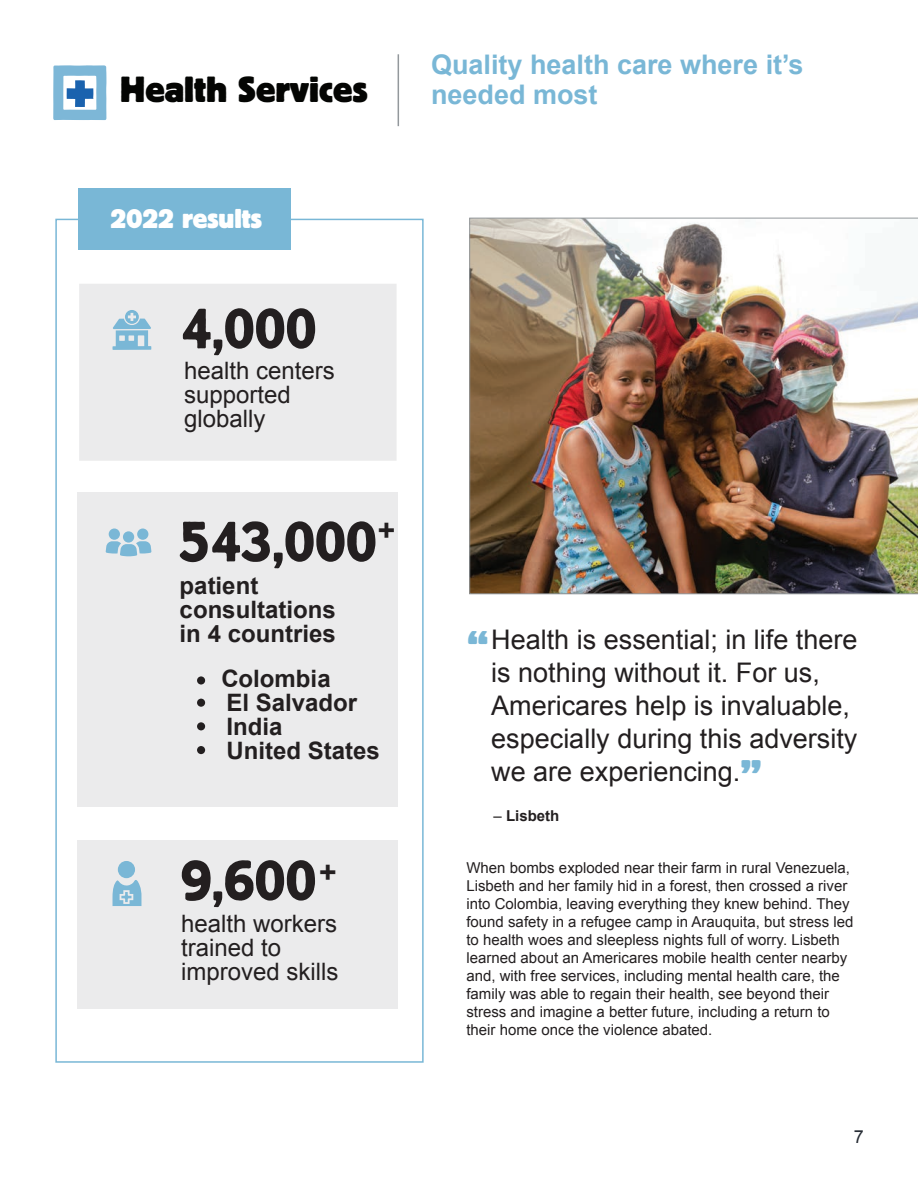
<style>
.page{position:relative;width:918px;height:1188px;background:#fff}
.page>*{position:absolute;margin:0;border:0;box-sizing:border-box;transform-origin:0 0}
.t1{font:57px "Block Berthold BQ";color:#231f20}
.t2{font:700 45px "Block Berthold BQ";color:#7ab7d6}
.t3{font:700 36px "Block Berthold BQ";color:#040503}
.t4{font:700 30px "Arial";color:#231f20}
.t5{font:27px/33px "Arial";color:#231f20}
.t6{font:700 27px "Arial";color:#79b7d6}
.t7{font:700 27px "Block Berthold BQ";color:#fff}
.t8{font:700 24px/24px "Arial";color:#231f20}
.t9{font:24px/24px "Arial";color:#231f20}
.t10{font:18px "Arial";color:#272d35}
.t11{font:15px/18px "Arial";color:#231f20}
.t12{font:700 15px "Arial";color:#231f20}
.s1{font-weight:400}
</style>
<div class="page">
<hr style="left:398px;top:54px;width:1px;height:72px;background:#93989c">
<svg style="left:53px;top:65px;width:53px;height:55px"></svg>
<div style="left:55px;top:219px;width:369px;height:844px;border:2px solid #79b7d6"></div>
<div style="left:78px;top:189px;width:213px;height:61px;background:#79b7d6"></div>
<div style="left:79px;top:284px;width:318px;height:177px;background:#ebebec"></div>
<svg style="left:113px;top:310px;width:38px;height:40px"></svg>
<div style="left:78px;top:840px;width:320px;height:168px;background:#ebebec"></div>
<div style="left:118px;top:861px;width:17px;height:17px;background:#7ab7d6;border-radius:50%"></div>
<svg style="left:113px;top:880px;width:29px;height:26px"></svg>
<div style="left:78px;top:492px;width:320px;height:315px;background:#ebebec"></div>
<div style="left:109px;top:529px;width:11px;height:11px;background:#7ab7d6;border-radius:50%"></div>
<div style="left:137px;top:529px;width:11px;height:11px;background:#7ab7d6;border-radius:50%"></div>
<svg style="left:106px;top:541px;width:45px;height:15px"></svg>
<div style="left:123px;top:531px;width:11px;height:12px;background:#7ab7d6;border-radius:50%"></div>
<div style="left:197px;top:676px;width:8px;height:9px;background:#231f20;border-radius:50%"></div>
<div style="left:197px;top:699px;width:8px;height:8px;background:#231f20;border-radius:50%"></div>
<div style="left:197px;top:722px;width:8px;height:8px;background:#231f20;border-radius:50%"></div>
<div style="left:197px;top:746px;width:8px;height:8px;background:#231f20;border-radius:50%"></div>
<img style="left:470px;top:218px;width:448px;height:376px">
<h3 class="t6" style="left:431px;top:46px;width:374px">Quality health care where it’s</h3>
<h3 class="t3" style="left:120px;top:69px;width:249px">Health Services</h3>
<h3 class="t6" style="left:431px;top:76px;width:168px">needed most</h3>
<h3 class="t7" style="left:111px;top:203px;width:153px">2022 results</h3>
<h1 class="t1" style="left:181px;top:297px;width:137px">4,000</h1>
<h3 class="t9" style="left:184px;top:359px;width:152px">health centers supported globally</h3>
<h1 class="t1" style="left:180px;top:510px;width:199px">543,000</h1>
<h3 class="t8" style="left:180px;top:575px;width:158px">patient consultations in 4 countries</h3>
<h3 class="t8" style="left:221px;top:668px;width:160px">Colombia<br>El Salvador<br>India<br>United States</h3>
<h3 class="t4" style="left:378px;top:511px;width:19px">+</h3>
<h1 class="t1" style="left:181px;top:848px;width:137px">9,600</h1>
<h3 class="t9" style="left:181px;top:911px;width:159px">health workers trained to improved skills</h3>
<h3 class="t4" style="left:319px;top:853px;width:19px">+</h3>
<h3 class="t5" style="left:491px;top:624px;width:368px">Health is essential; in life there is nothing without it. For us,<br>Americares help is invaluable, especially during this adversity we are experiencing.</h3>
<p class="t12" style="left:494px;top:805px;width:67px"><span class="s1">–</span> Lisbeth</p>
<h2 class="t2" style="left:466px;top:623px;width:25px">“</h2>
<h2 class="t2" style="left:739px;top:751px;width:25px">”</h2>
<p class="t11" style="left:466px;top:859px;width:388px">When bombs exploded near their farm in rural Venezuela, Lisbeth and her family hid in a forest, then crossed a river into Colombia, leaving everything they knew behind. They found safety in a refugee camp in Arauquita, but stress led to health woes and sleepless nights full of worry. Lisbeth learned about an Americares mobile health center nearby and, with free services, including mental health care, the family was able to regain their health, see beyond their stress and imagine a better future, including a return to their home once the violence abated.</p>
<p class="t10" style="left:854px;top:1125px;width:12px">7</p>
</div>
